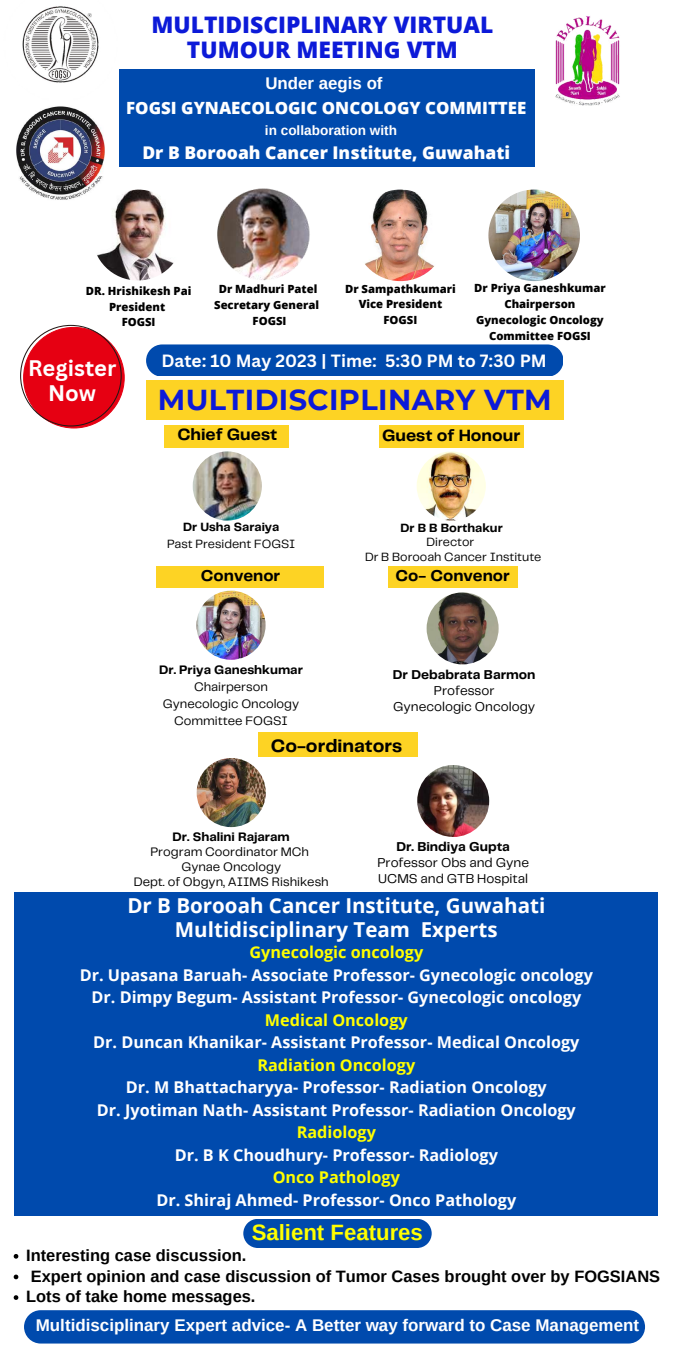
<style>
.page{position:relative;width:675px;height:1350px;background:#fff}
.page>*{position:absolute;margin:0;border:0;box-sizing:border-box;transform-origin:0 0}
.t1{font:700 28.81px "Montserrat";letter-spacing:.015em;color:#0c1ad8}
.t2{font:800 22.81px/25.4px "Open Sans";color:#0c1ad8;text-align:center}
.t3{font:700 22.19px "Arimo";color:#ff0}
.t4{font:700 21.94px/25.6px "Canva Sans";color:#fff;text-align:center}
.t5{font:700 20.56px/24.4px "Open Sans";color:#fff;text-align:center}
.t6{font:700 18.69px "Telegraf";color:#000}
.t7{font:800 17.5px "Open Sans";color:#fff}
.t8{font:700 17.25px "Canva Sans";color:#fff}
.t9{font:700 16.94px "Arimo";color:#fff}
.t10{font:700 16.94px "Telegraf";color:#000}
.t11{font:800 16.88px "Open Sans";color:#fff}
.t12{font:700 16.88px "Arimo";color:#fff}
.t13{font:700 16.44px/20.6px "Arimo";color:#000}
.t14{font:700 16.31px "Telegraf";color:#000}
.t15{font:700 16.25px/22.5px "Open Sans";color:#fff;text-align:center}
.t16{font:700 16.25px "Open Sans";color:#ff0}
.t17{font:700 13.56px "Arimo";color:#fff}
.t18{font:13.31px/15.8px "Telegraf";color:#000;text-align:center}
.t19{font:700 13.31px "Telegraf";color:#000}
.t20{font:12.81px/17.2px "Telegraf";color:#000;text-align:center}
.t21{font:700 12.81px "Telegraf";color:#000}
.t22{font:12.44px/14.6px "Telegraf";color:#000;text-align:center}
.t23{font:700 12.44px "Telegraf";color:#000}
.t24{font:800 11.25px/15.8px "Open Sans";color:#000;text-align:center}
</style>
<div class="page">
<img style="left:555px;top:16px;width:65px;height:90px">
<img style="left:488px;top:190px;width:92px;height:91px;border-radius:50%">
<img style="left:214px;top:185px;width:98px;height:99px;border-radius:50%">
<img style="left:92px;top:190px;width:91px;height:90px;border-radius:50%">
<div style="left:119px;top:69px;width:416px;height:97px;background:#004aad"></div>
<img style="left:355px;top:190px;width:91px;height:91px;border-radius:50%">
<div style="left:146px;top:344px;width:417px;height:32px;background:#004aad"></div>
<div style="left:146px;top:380px;width:417px;height:40px;background:#fdd324"></div>
<svg style="left:20px;top:325px;width:105px;height:103px"></svg>
<img style="left:22px;top:6px;width:77px;height:77px">
<div style="left:379px;top:426px;width:144px;height:22px;background:#fdd324"></div>
<div style="left:156px;top:566px;width:168px;height:22px;background:#fdd324"></div>
<div style="left:389px;top:566px;width:129px;height:22px;background:#fdd324"></div>
<div style="left:243px;top:1219px;width:189px;height:29px;background:#004aad"></div>
<img style="left:196px;top:591px;width:70px;height:69px;border-radius:50%">
<img style="left:193px;top:451px;width:69px;height:70px;border-radius:50%">
<div style="left:14px;top:892px;width:644px;height:324px;background:#004aad"></div>
<img style="left:417px;top:451px;width:69px;height:70px;border-radius:50%">
<div style="left:24px;top:1310px;width:621px;height:34px;background:#004aad;border-radius:17px"></div>
<img style="left:427px;top:592px;width:72px;height:72px;border-radius:50%">
<img style="left:17px;top:106px;width:88px;height:94px">
<div style="left:165px;top:426px;width:124px;height:22px;background:#fdd324"></div>
<svg style="left:14px;top:1254px;width:4px;height:5px"></svg>
<svg style="left:14px;top:1275px;width:4px;height:4px"></svg>
<svg style="left:14px;top:1295px;width:4px;height:5px"></svg>
<div style="left:258px;top:732px;width:159px;height:25px;background:#fdd324"></div>
<img style="left:417px;top:765px;width:72px;height:72px;border-radius:50%">
<img style="left:197px;top:758px;width:69px;height:69px;border-radius:50%">
<h2 class="t2" style="left:152px;top:11px;width:343px">MULTIDISCIPLINARY VIRTUAL<br>TUMOUR MEETING VTM</h2>
<p class="t12" style="left:265px;top:74px;width:119px">Under aegis of</p>
<p class="t11" style="left:126px;top:96px;width:402px">FOGSI GYNAECOLOGIC ONCOLOGY COMMITTEE</p>
<p class="t17" style="left:265px;top:122px;width:134px">in collaboration with</p>
<p class="t7" style="left:142px;top:140px;width:369px">Dr B Borooah Cancer Institute, Guwahati</p>
<p class="t24" style="left:86px;top:283px;width:107px">DR. Hrishikesh Pai<br>President<br>FOGSI</p>
<p class="t24" style="left:214px;top:281px;width:106px">Dr Madhuri Patel<br>Secretary General<br>FOGSI</p>
<p class="t24" style="left:474px;top:280px;width:133px">Dr Priya Ganeshkumar<br>Chairperson<br>Gynecologic Oncology<br>Committee FOGSI</p>
<p class="t24" style="left:345px;top:280px;width:112px">Dr Sampathkumari<br>Vice President<br>FOGSI</p>
<h3 class="t4" style="left:28px;top:354px;width:90px">Register<br>Now</h3>
<p class="t8" style="left:161px;top:348px;width:387px">Date: 10 May 2023 | Time: 5:30 PM to 7:30 PM</p>
<h1 class="t1" style="left:158px;top:382px;width:395px">MULTIDISCIPLINARY VTM</h1>
<p class="t10" style="left:177px;top:428px;width:101px">Chief Guest</p>
<p class="t10" style="left:382px;top:428px;width:140px">Guest of Honour</p>
<p class="t23" style="left:183px;top:522px;width:98px">Dr Usha Saraiya</p>
<p class="t22" style="left:167px;top:538px;width:130px">Past President FOGSI</p>
<p class="t23" style="left:400px;top:522px;width:104px">Dr B B Borthakur</p>
<p class="t22" style="left:365px;top:535px;width:178px">Director<br>Dr B Borooah Cancer Institute</p>
<p class="t14" style="left:201px;top:569px;width:81px">Convenor</p>
<p class="t14" style="left:396px;top:568px;width:116px">Co- Convenor</p>
<p class="t21" style="left:159px;top:664px;width:145px">Dr. Priya Ganeshkumar</p>
<p class="t20" style="left:163px;top:679px;width:138px">Chairperson<br>Gynecologic Oncology<br>Committee FOGSI</p>
<p class="t19" style="left:393px;top:669px;width:144px">Dr Debabrata Barmon</p>
<p class="t18" style="left:393px;top:683px;width:144px">Professor<br>Gynecologic Oncology</p>
<p class="t6" style="left:271px;top:738px;width:133px">Co-ordinators</p>
<p class="t21" style="left:173px;top:831px;width:119px">Dr. Shalini Rajaram</p>
<p class="t20" style="left:134px;top:845px;width:197px;line-height:15.2px">Program Coordinator MCh<br>Gynae Oncology<br>Dept. of Obgyn, AIIMS Rishikesh</p>
<p class="t19" style="left:396px;top:841px;width:115px">Dr. Bindiya Gupta</p>
<p class="t18" style="left:377px;top:855px;width:153px;text-align:left">Professor Obs and Gyne<br>UCMS and GTB Hospital</p>
<p class="t5" style="left:127px;top:893px;width:420px">Dr B Borooah Cancer Institute, Guwahati<br>Multidisciplinary Team Experts</p>
<p class="t16" style="left:249px;top:941px;width:175px">Gynecologic oncology</p>
<p class="t15" style="left:80px;top:963px;width:515px">Dr. Upasana Baruah- Associate Professor- Gynecologic oncology<br>Dr. Dimpy Begum- Assistant Professor- Gynecologic oncology</p>
<p class="t16" style="left:265px;top:1009px;width:144px">Medical Oncology</p>
<p class="t15" style="left:93px;top:1031px;width:488px">Dr. Duncan Khanikar- Assistant Professor- Medical Oncology</p>
<p class="t16" style="left:257px;top:1054px;width:159px">Radiation Oncology</p>
<p class="t15" style="left:97px;top:1076px;width:480px">Dr. M Bhattacharyya- Professor- Radiation Oncology<br>Dr. Jyotiman Nath- Assistant Professor- Radiation Oncology</p>
<p class="t16" style="left:297px;top:1121px;width:81px">Radiology</p>
<p class="t15" style="left:175px;top:1143px;width:325px">Dr. B K Choudhury- Professor- Radiology</p>
<p class="t16" style="left:273px;top:1166px;width:129px">Onco Pathology</p>
<p class="t15" style="left:156px;top:1188px;width:361px">Dr. Shiraj Ahmed- Professor- Onco Pathology</p>
<h3 class="t3" style="left:252px;top:1220px;width:173px">Salient Features</h3>
<p class="t13" style="left:26px;top:1245px;width:636px">Interesting case discussion.<br>Expert opinion and case discussion of Tumor Cases brought over by FOGSIANS<br>Lots of take home messages.</p>
<p class="t9" style="left:36px;top:1316px;width:605px">Multidisciplinary Expert advice- A Better way forward to Case Management</p>
</div>
